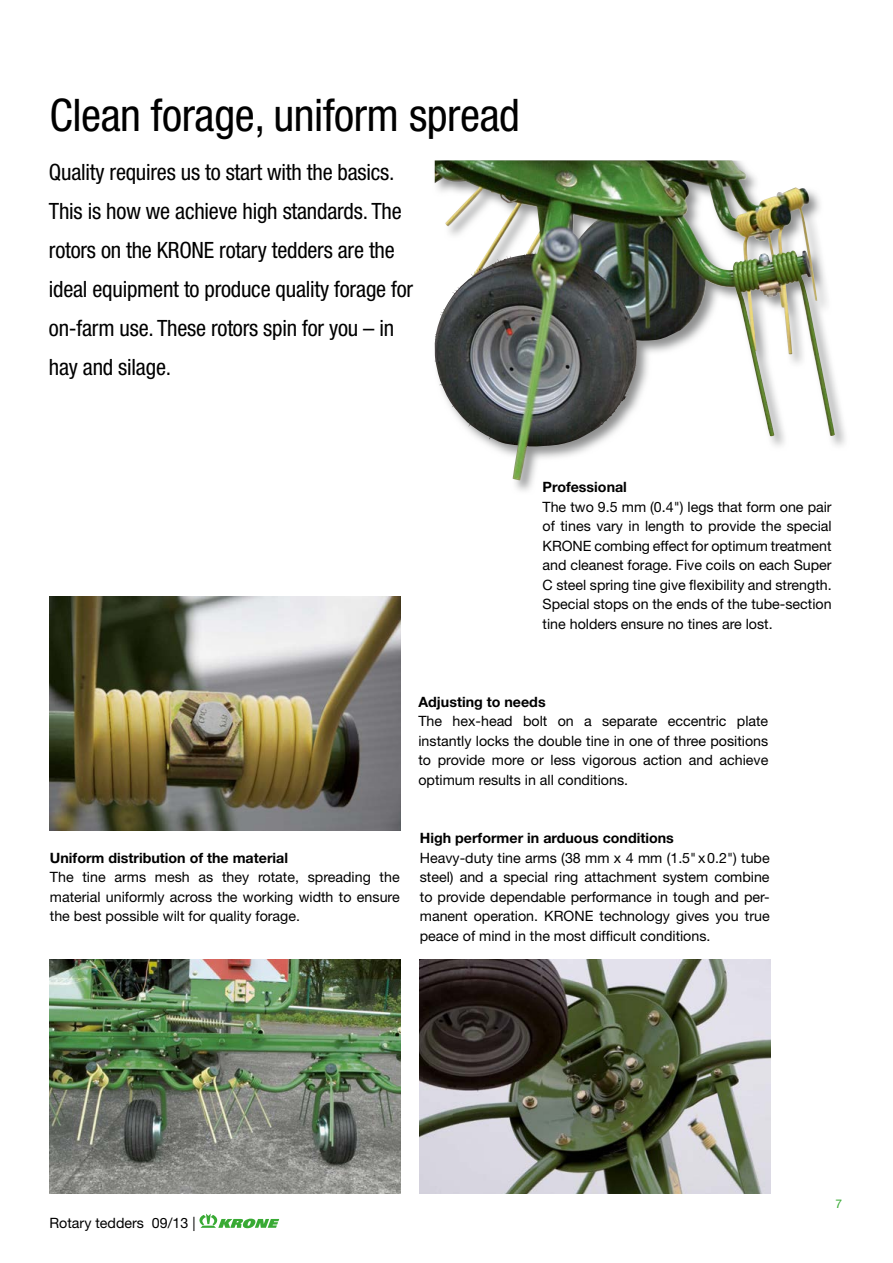
<style>
.page{position:relative;width:893px;height:1263px;background:#fff}
.page>*{position:absolute;margin:0;border:0;box-sizing:border-box;transform-origin:0 0}
.t1{font:condensed 45px "Helvetica Neue LT";letter-spacing:-.01em;color:#000}
.t2{font:condensed 22.5px/39px "Helvetica Neue LT";letter-spacing:-.01em;color:#000}
.t3{font:14.25px/19.5px "Helvetica Neue LT";color:#000;text-align:justify}
.t4{font:700 14.25px "Helvetica Neue LT";color:#000}
.t5{font:12px "Helvetica Neue LT";color:#38aa34}
</style>
<div class="page">
<img style="left:434px;top:160px;width:411px;height:331px">
<img style="left:435px;top:178px;width:339px;height:303px">
<img style="left:50px;top:597px;width:351px;height:234px">
<img style="left:50px;top:960px;width:350px;height:234px">
<img style="left:419px;top:960px;width:351px;height:234px">
<svg style="left:199px;top:1213px;width:80px;height:15px"></svg>
<h1 class="t1" style="left:50px;top:89px;width:472px">Clean forage, uniform spread</h1>
<h2 class="t2" style="left:49px;top:152px;width:366px">Quality requires us to start with the basics.<br>This is how we achieve high standards. The rotors on the KRONE rotary tedders are the ideal equipment to produce quality forage for on-farm use. These rotors spin for you – in hay and silage.</h2>
<p class="t4" style="left:543px;top:478px;width:86px">Professional</p>
<p class="t3" style="left:543px;top:497px;width:291px">The two 9.5 mm (0.4") legs that form one pair of tines vary in length to provide the special KRONE combing effect for optimum treatment and cleanest forage. Five coils on each Super C steel spring tine give flexibility and strength.<br>Special stops on the ends of the tube-section tine holders ensure no tines are lost.</p>
<p class="t4" style="left:50px;top:849px;width:240px">Uniform distribution of the material</p>
<p class="t3" style="left:50px;top:867px;width:351px">The tine arms mesh as they rotate, spreading the material uniformly across the working width to ensure the best possible wilt for quality forage.</p>
<p class="t4" style="left:418px;top:693px;width:129px">Adjusting to needs</p>
<p class="t3" style="left:418px;top:711px;width:351px">The hex-head bolt on a separate eccentric plate instantly locks the double tine in one of three positions to provide more or less vigorous action and achieve optimum results in all conditions.</p>
<p class="t4" style="left:420px;top:829px;width:256px">High performer in arduous conditions</p>
<p class="t3" style="left:420px;top:847px;width:351px">Heavy-duty tine arms (38 mm x 4 mm (1.5" x 0.2") tube steel) and a special ring attachment system combine to provide dependable performance in tough and per&shy;manent operation. KRONE technology gives you true peace of mind in the most difficult conditions.</p>
<p class="t3" style="left:50px;top:1213px;width:147px">Rotary tedders 09/13 |</p>
<p class="t5" style="left:836px;top:1196px;width:8px">7</p>
</div>
